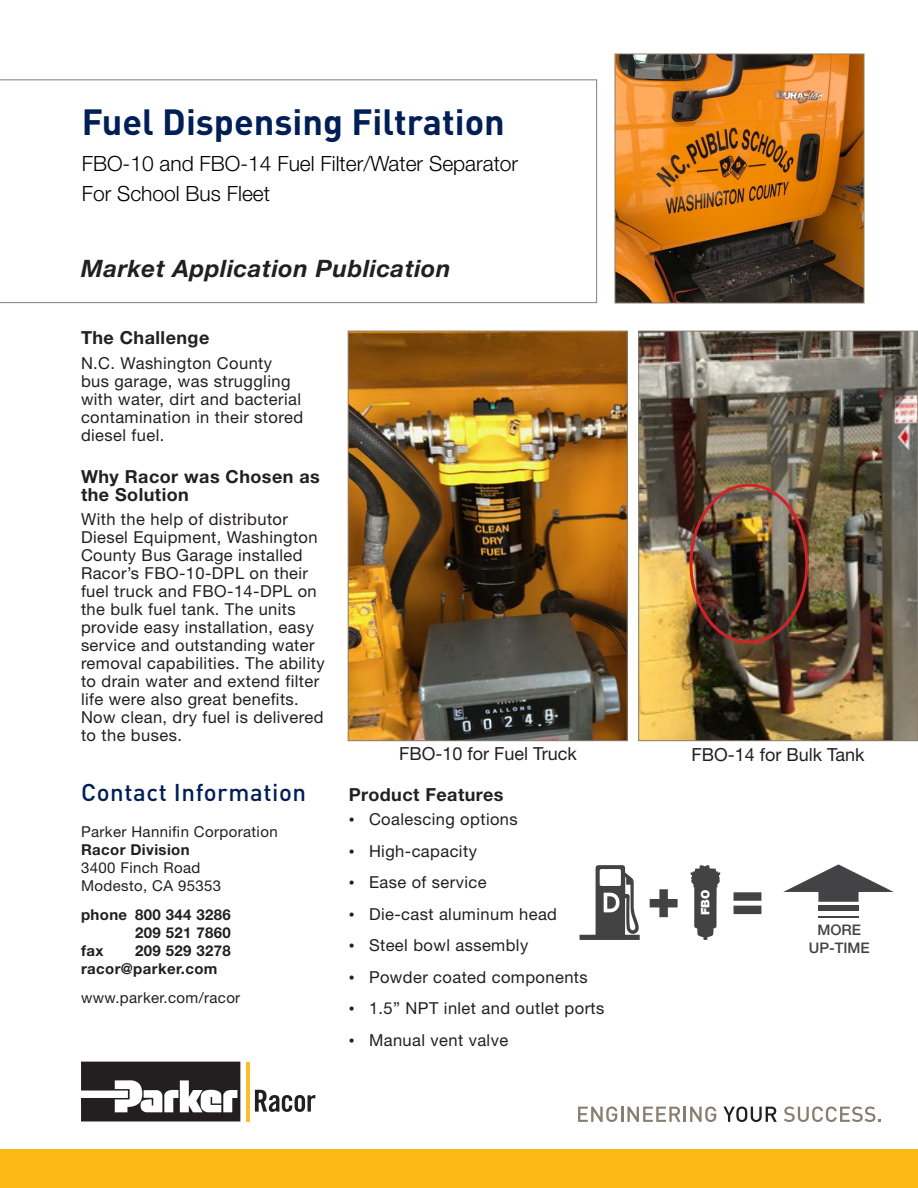
<style>
.page{position:relative;width:918px;height:1188px;background:#fff}
.page>*{position:absolute;margin:0;border:0;box-sizing:border-box;transform-origin:0 0}
.t1{font:900 55.35px "Helvetica Neue LT Std";color:#434344}
.t2{font:700 36px "DINOT";color:#001f56}
.t3{font:italic 700 24px "Helvetica Neue LT Std";letter-spacing:.025em;color:#231f20}
.t4{font:500 24px "DINOT";letter-spacing:.025em;color:#001f56}
.t5{font:300 21px "Helvetica Neue LT Std";color:#000}
.t6{font:700 18px/18px "Helvetica Neue LT Std";letter-spacing:.025em;color:#231f20}
.t7{font:18px "Helvetica Neue LT Std";color:#231f20}
.t8{font:16.5px/18px "Helvetica Neue LT Std";letter-spacing:.025em;color:#231f20}
.t9{font:15px "Helvetica Neue LT Std";letter-spacing:.025em;color:#231f20}
.t10{font:700 15px "Helvetica Neue LT Std";letter-spacing:.025em;color:#231f20}
.t11{font:500 14.7px "Helvetica Neue LT Std";color:#434344}
.t12{font:900 11.7px "Helvetica Neue LT Std";color:#fff}
.s1{font-family:"Times New Roman"}
</style>
<div class="page">
<img style="left:350px;top:333px;width:275px;height:406px">
<div style="left:348px;top:331px;width:279px;height:410px;border:1px solid #887d6e"></div>
<div style="left:0;top:1150px;width:918px;height:38px;background:#fcb814"></div>
<svg style="left:0;top:79px;width:597px;height:224px"></svg>
<svg style="left:578px;top:1106px;width:138px;height:16px"></svg>
<svg style="left:723px;top:1106px;width:54px;height:16px"></svg>
<svg style="left:784px;top:1106px;width:97px;height:16px"></svg>
<svg style="left:81px;top:1062px;width:159px;height:59px"></svg>
<hr style="left:246px;top:1062px;width:4px;height:60px;background:#fdbb2e">
<svg style="left:255px;top:1090px;width:60px;height:22px"></svg>
<img style="left:617px;top:56px;width:245px;height:245px">
<div style="left:615px;top:54px;width:249px;height:249px;border:1px solid #887d6e"></div>
<svg style="left:580px;top:865px;width:60px;height:75px"></svg>
<hr style="left:818px;top:916px;width:41px;height:1px;background:#434244">
<div style="left:818px;top:905px;width:41px;height:5px;background:#434244"></div>
<svg style="left:783px;top:864px;width:111px;height:38px"></svg>
<svg style="left:691px;top:865px;width:29px;height:75px"></svg>
<img style="left:641px;top:333px;width:275px;height:406px">
<div style="left:639px;top:331px;width:279px;height:410px;border:1px solid #887d6e"></div>
<div style="left:689px;top:484px;width:119px;height:160px;border:3px solid #d1232a;border-radius:50%"></div>
<p class="t2" style="left:82px;top:98px;width:425px">Fuel Dispensing Filtration</p>
<p class="t5" style="left:82px;top:151px;width:438px">FBO-10 and FBO-14 Fuel Filter/Water Separator</p>
<p class="t5" style="left:82px;top:181px;width:190px">For School Bus Fleet</p>
<p class="t3" style="left:81px;top:254px;width:371px">Market Application Publication</p>
<p class="t6" style="left:81px;top:328px;width:130px">The Challenge</p>
<p class="t8" style="left:81px;top:353px;width:224px">N.C. Washington County bus garage, was struggling with water, dirt and bacterial contamination in their stored diesel fuel.</p>
<p class="t6" style="left:81px;top:467px;width:240px">Why Racor was Chosen as the Solution</p>
<p class="t8" style="left:81px;top:510px;width:245px">With the help of distributor<br>Diesel Equipment, Washington<br>County Bus Garage installed<br>Racor’s FBO-10-DPL on their fuel truck and FBO-14-DPL on the bulk fuel tank. The units provide easy installation, easy service and outstanding water removal capabilities. The ability to drain water and extend filter life were also great benefits.<br>Now clean, dry fuel is delivered to the buses.</p>
<p class="t4" style="left:81px;top:776px;width:227px">Contact Information</p>
<p class="t9" style="left:81px;top:823px;width:198px">Parker Hannifin Corporation</p>
<p class="t10" style="left:81px;top:841px;width:110px">Racor Division</p>
<p class="t9" style="left:81px;top:859px;width:121px">3400 Finch Road</p>
<p class="t9" style="left:81px;top:877px;width:142px">Modesto, CA 95353</p>
<p class="t10" style="left:81px;top:905px;width:151px">phone 800 344 3286</p>
<p class="t10" style="left:135px;top:923px;width:97px">209 521 7860</p>
<p class="t10" style="left:81px;top:941px;width:24px">fax</p>
<p class="t10" style="left:135px;top:941px;width:97px">209 529 3278</p>
<p class="t10" style="left:81px;top:959px;width:138px">racor@parker.com</p>
<p class="t9" style="left:81px;top:989px;width:161px">www.parker.com/racor</p>
<p class="t7" style="left:399px;top:743px;width:179px">FBO-10 for Fuel Truck</p>
<p class="t7" style="left:691px;top:743px;width:175px">FBO-14 for Bulk Tank</p>
<p class="t6" style="left:349px;top:785px;width:156px">Product Features</p>
<p class="t8" style="left:349px;top:810px;width:171px"><span class="s1">•</span> Coalescing options</p>
<p class="t8" style="left:349px;top:842px;width:130px"><span class="s1">•</span> High-capacity</p>
<p class="t8" style="left:349px;top:873px;width:139px"><span class="s1">•</span> Ease of service</p>
<p class="t8" style="left:349px;top:905px;width:210px"><span class="s1">•</span> Die-cast aluminum head</p>
<p class="t8" style="left:349px;top:936px;width:181px"><span class="s1">•</span> Steel bowl assembly</p>
<p class="t8" style="left:349px;top:968px;width:241px"><span class="s1">•</span> Powder coated components</p>
<p class="t8" style="left:349px;top:999px;width:257px"><span class="s1">•</span> 1.5” NPT inlet and outlet ports</p>
<p class="t8" style="left:349px;top:1031px;width:161px"><span class="s1">•</span> Manual vent valve</p>
<p class="t1" style="left:647px;top:864px;width:35px">+</p>
<p class="t12" style="left:698px;top:915px;width:27px;rotate:-90deg">FBO</p>
<p class="t1" style="left:731px;top:864px;width:35px">=</p>
<p class="t11" style="left:817px;top:921px;width:45px">MORE</p>
<p class="t11" style="left:809px;top:939px;width:62px">UP-TIME</p>
</div>
